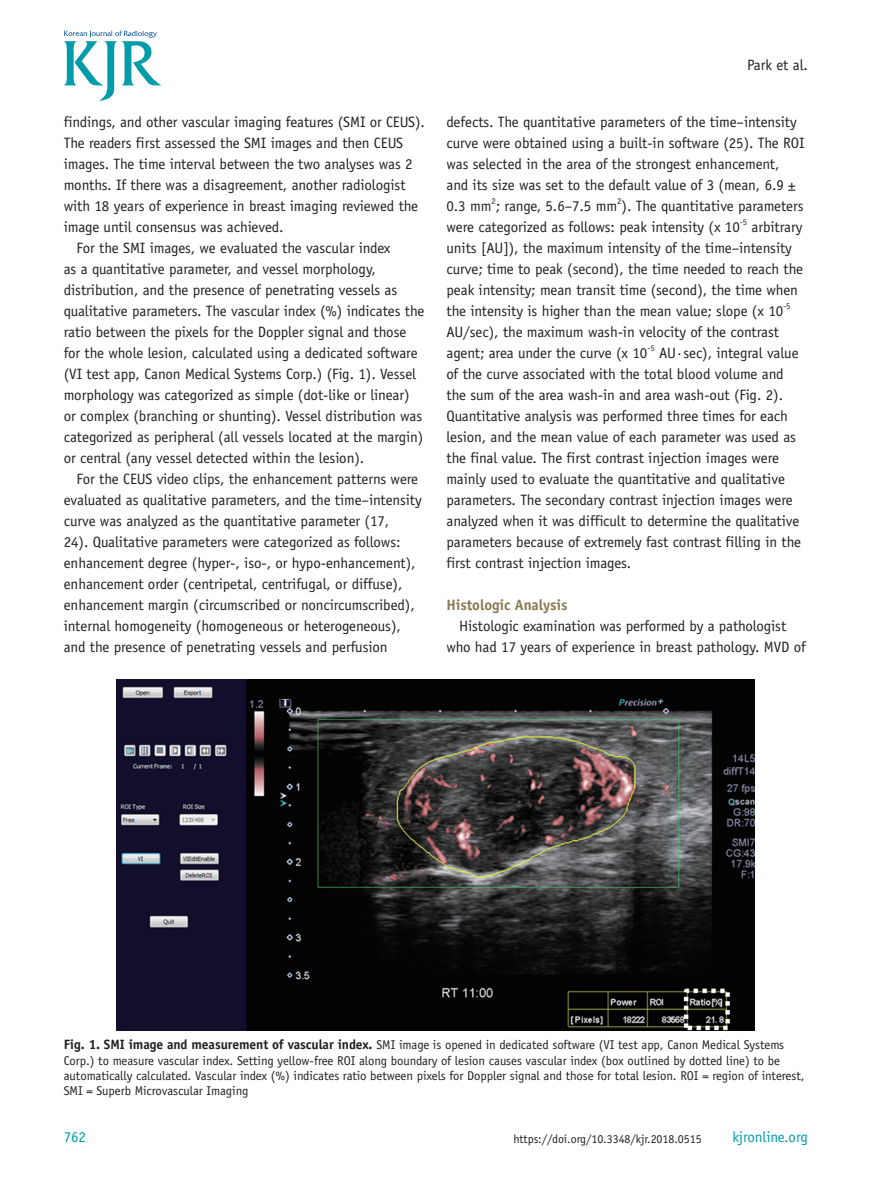
<style>
.page{position:relative;width:893px;height:1191px;background:#fff}
.page>*{position:absolute;margin:0;border:0;box-sizing:border-box;transform-origin:0 0}
.본문{font:15px/21px "Officina Sans Std";letter-spacing:-.005em;color:#231f20}
._1_제목{font:700 15px "Officina Sans Std";letter-spacing:-.005em;color:#887a51}
.t1{font:15px "Officina Sans Std";letter-spacing:-.005em;color:#009caa}
.그림제목{font:12.75px/15.5px "Officina Sans Std";letter-spacing:-.005em;color:#231f20}
.t2{font:12px "Officina Sans Std";letter-spacing:-.005em;color:#231f20}
.본문-2{font:8.7px "Officina Sans Std";color:#231f20}
.s1{font-weight:700;font-size:13.5px}
</style>
<div class="page">
<svg style="left:64px;top:31px;width:97px;height:70px"></svg>
<img style="left:117px;top:679px;width:638px;height:351px">
<p class="본문" style="left:64px;top:112px;width:363px">findings, and other vascular imaging features (SMI or CEUS).<br>The readers first assessed the SMI images and then CEUS images. The time interval between the two analyses was 2 months. If there was a disagreement, another radiologist with 18 years of experience in breast imaging reviewed the image until consensus was achieved.</p>
<p class="본문" style="left:64px;top:238px;width:362px;text-indent:13px">For the SMI images, we evaluated the vascular index<br>as a quantitative parameter, and vessel morphology, distribution, and the presence of penetrating vessels as qualitative parameters. The vascular index (%) indicates the ratio between the pixels for the Doppler signal and those for the whole lesion, calculated using a dedicated software (VI test app, Canon Medical Systems Corp.) (Fig. 1). Vessel morphology was categorized as simple (dot-like or linear) or complex (branching or shunting). Vessel distribution was categorized as peripheral (all vessels located at the margin) or central (any vessel detected within the lesion).</p>
<p class="본문" style="left:64px;top:469px;width:359px;text-indent:13px">For the CEUS video clips, the enhancement patterns were evaluated as qualitative parameters, and the time–intensity curve was analyzed as the quantitative parameter (17,<br>24). Qualitative parameters were categorized as follows: enhancement degree (hyper-, iso-, or hypo-enhancement), enhancement order (centripetal, centrifugal, or diffuse), enhancement margin (circumscribed or noncircumscribed), internal homogeneity (homogeneous or heterogeneous), and the presence of penetrating vessels and perfusion</p>
<p class="본문" style="left:747px;top:54px;width:62px">Park et al.</p>
<p class="본문" style="left:446px;top:112px;width:360px">defects. The quantitative parameters of the time–intensity curve were obtained using a built-in software (25). The ROI was selected in the area of the strongest enhancement, and its size was set to the default value of 3 (mean, 6.9 ± 0.3 mm ; range, 5.6–7.5 mm ). The quantitative parameters</p>
<p class="본문-2" style="left:492px;top:196px;width:6px">2</p>
<p class="본문-2" style="left:617px;top:196px;width:6px">2</p>
<p class="본문" style="left:446px;top:217px;width:295px">were categorized as follows: peak intensity (x 10</p>
<p class="본문-2" style="left:740px;top:217px;width:9px">-5</p>
<p class="본문" style="left:446px;top:217px;width:358px;text-indent:305px">arbitrary units [AU]), the maximum intensity of the time–intensity curve; time to peak (second), the time needed to reach the peak intensity; mean transit time (second), the time when the intensity is higher than the mean value; slope (x 10</p>
<p class="본문-2" style="left:783px;top:301px;width:9px">-5</p>
<p class="본문" style="left:446px;top:322px;width:334px">AU/sec), the maximum wash-in velocity of the contrast agent; area under the curve (x 10</p>
<p class="본문-2" style="left:647px;top:343px;width:9px">-5</p>
<p class="본문" style="left:446px;top:343px;width:356px;text-indent:213px">AU·sec), integral value of the curve associated with the total blood volume and the sum of the area wash-in and area wash-out (Fig. 2).<br>Quantitative analysis was performed three times for each lesion, and the mean value of each parameter was used as the final value. The first contrast injection images were mainly used to evaluate the quantitative and qualitative parameters. The secondary contrast injection images were analyzed when it was difficult to determine the qualitative parameters because of extremely fast contrast filling in the first contrast injection images.</p>
<p class="_1_제목" style="left:446px;top:596px;width:122px">Histologic Analysis</p>
<p class="본문" style="left:446px;top:616px;width:361px;text-align:center">Histologic examination was performed by a pathologist<br>who had 17 years of experience in breast pathology. MVD of</p>
<p class="그림제목" style="left:64px;top:1036px;width:742px"><span class="s1">Fig. 1. SMI image and measurement of vascular index.</span> SMI image is opened in dedicated software (VI test app, Canon Medical Systems Corp.) to measure vascular index. Setting yellow-free ROI along boundary of lesion causes vascular index (box outlined by dotted line) to be automatically calculated. Vascular index (%) indicates ratio between pixels for Doppler signal and those for total lesion. ROI = region of interest, SMI = Superb Microvascular Imaging</p>
<p class="t1" style="left:64px;top:1128px;width:24px">762</p>
<p class="t2" style="left:513px;top:1132px;width:190px">https://doi.org/10.3348/kjr.2018.0515</p>
<p class="t1" style="left:732px;top:1128px;width:77px">kjronline.org</p>
</div>
